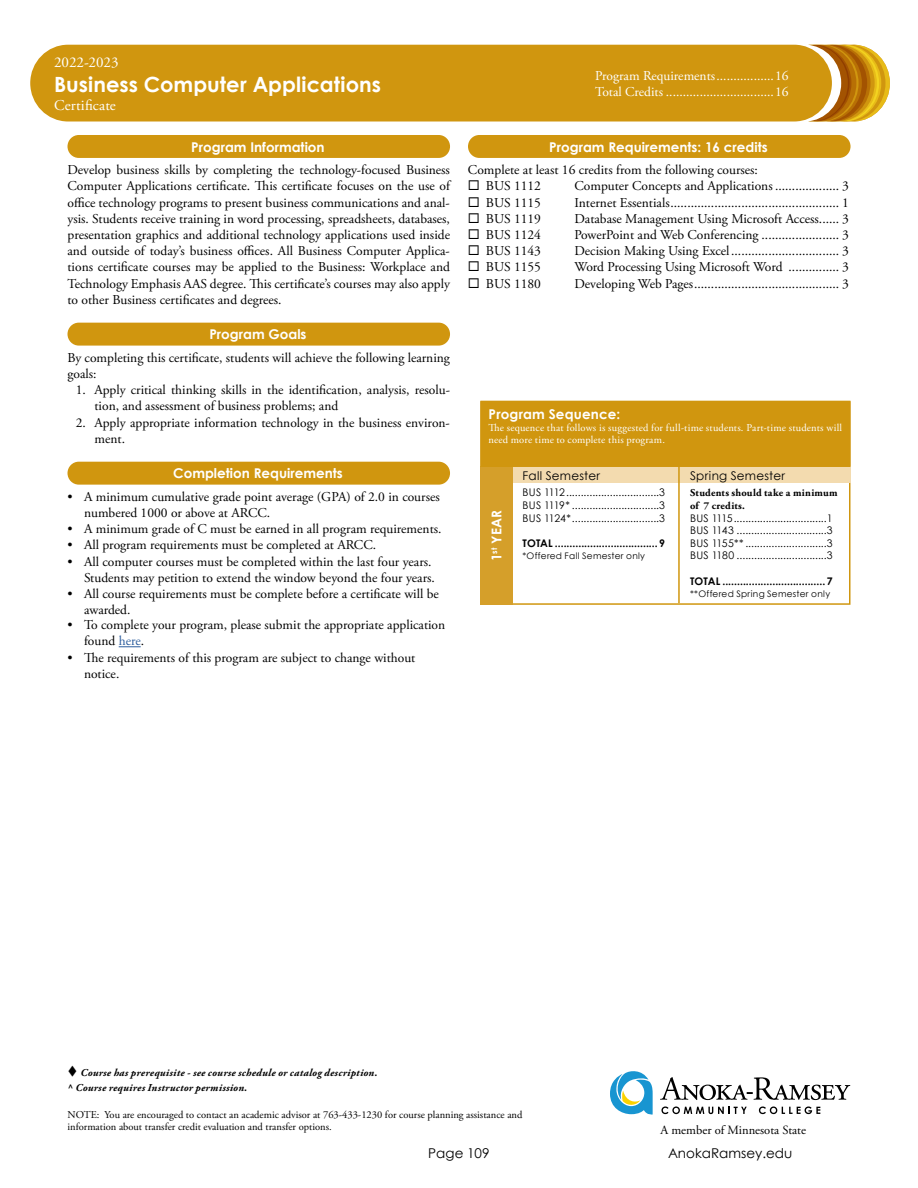
<style>
.page{position:relative;width:918px;height:1188px;background:#fff}
.page>*{position:absolute;margin:0;border:0;box-sizing:border-box;transform-origin:0 0}
.t1{font:700 21px "Century Gothic";letter-spacing:.005em;color:#fff}
.t2{font:15px "Adobe Garamond Pro";letter-spacing:.01em;color:#fff}
.t3{font:13.5px/16.2px "Adobe Garamond Pro";color:#000}
.t4{font:700 13.5px "Century Gothic";color:#fff}
.t5{font:13.5px "Adobe Garamond Pro";color:#fff}
.t6{font:13.5px "Century Gothic";color:#000}
.t7{font:12.6px "Adobe Garamond Pro";color:#000}
.t8{font:12px "Century Gothic";letter-spacing:.025em;color:#000}
.t9{font:10.5px/12.6px "Century Gothic";letter-spacing:.01em;color:#000;text-align:justify}
.t10{font:10.5px/12.6px "Adobe Garamond Pro";color:#000}
.t11{font:10.5px/12px "Adobe Garamond Pro";letter-spacing:.02em;color:#fff}
.t12{font:italic 700 10.5px/14.4px "Adobe Garamond Pro";letter-spacing:.025em;color:#000}
.t13{font:700 10.5px "Century Gothic";letter-spacing:.01em;color:#000}
.t14{font:700 10.5px/12.6px "Adobe Garamond Pro";letter-spacing:.025em;color:#000}
.t15{font:9px "Century Gothic";letter-spacing:.03em;color:#000}
.s1{color:#2c5d9d}
</style>
<div class="page">
<svg style="left:610px;top:1071px;width:43px;height:44px"></svg>
<svg style="left:660px;top:1077px;width:190px;height:23px"></svg>
<svg style="left:661px;top:1107px;width:86px;height:7px"></svg>
<svg style="left:759px;top:1107px;width:61px;height:7px"></svg>
<svg style="left:800px;top:45px;width:90px;height:77px"></svg>
<div style="left:30px;top:45px;width:802px;height:77px;background:#d0960f;border-radius:38px"></div>
<svg style="left:119px;top:646px;width:22px;height:1px"></svg>
<div style="left:68px;top:135px;width:382px;height:23px;background:#d0960f;border-radius:11px"></div>
<div style="left:68px;top:323px;width:382px;height:23px;background:#d0960f;border-radius:11px"></div>
<div style="left:68px;top:462px;width:382px;height:23px;background:#d0960f;border-radius:11px"></div>
<div style="left:468px;top:135px;width:383px;height:23px;background:#d0960f;border-radius:11px"></div>
<div style="left:512px;top:466px;width:338px;height:16px;background:#f3dbaf"></div>
<div style="left:480px;top:466px;width:33px;height:139px;background:#d59f2a"></div>
<div style="left:481px;top:401px;width:369px;height:65px;background:#d0960f"></div>
<div style="left:480px;top:401px;width:370px;height:66px;border:2px solid #d0960f"></div>
<hr style="left:678px;top:466px;width:2px;height:137px;background:#d0960f">
<p class="t2" style="left:54px;top:53px;width:66px">2022-2023</p>
<h1 class="t1" style="left:54px;top:71px;width:329px">Business Computer Applications</h1>
<p class="t2" style="left:54px;top:96px;width:63px">Certificate</p>
<p class="t4" style="left:191px;top:138px;width:135px">Program Information</p>
<p class="t3" style="left:68px;top:162px;width:384px;text-align:justify">Develop business skills by completing the technology-focused Business Computer Applications certificate. This certificate focuses on the use of office technology programs to present business communications and anal&shy;ysis. Students receive training in word processing, spreadsheets, databases, presentation graphics and additional technology applications used inside and outside of today’s business offices. All Business Computer Applica&shy;tions certificate courses may be applied to the Business: Workplace and Technology Emphasis AAS degree. This certificate’s courses may also apply to other Business certificates and degrees.</p>
<p class="t4" style="left:209px;top:326px;width:99px">Program Goals</p>
<p class="t3" style="left:68px;top:350px;width:384px">By completing this certificate, students will achieve the following learning goals:</p>
<p class="t3" style="left:95px;top:382px;width:357px;text-indent:-19px">1. Apply critical thinking skills in the identification, analysis, resolu&shy;tion, and assessment of business problems; and</p>
<p class="t3" style="left:95px;top:415px;width:357px;text-indent:-19px">2. Apply appropriate information technology in the business environ&shy;ment.</p>
<p class="t4" style="left:173px;top:465px;width:171px">Completion Requirements</p>
<p class="t3" style="left:84px;top:489px;width:357px;text-indent:-16px">• A minimum cumulative grade point average (GPA) of 2.0 in courses numbered 1000 or above at ARCC.</p>
<p class="t3" style="left:68px;top:521px;width:374px">• A minimum grade of C must be earned in all program requirements.</p>
<p class="t3" style="left:68px;top:538px;width:308px">• All program requirements must be completed at ARCC.</p>
<p class="t3" style="left:68px;top:554px;width:367px;text-align:right">• All computer courses must be completed within the last four years.<br>Students may petition to extend the window beyond the four years.</p>
<p class="t3" style="left:84px;top:586px;width:356px;text-indent:-16px">• All course requirements must be complete before a certificate will be awarded.</p>
<p class="t3" style="left:84px;top:617px;width:363px;text-indent:-16px">• To complete your program, please submit the appropriate application found <span class="s1">here</span>.</p>
<p class="t3" style="left:84px;top:650px;width:333px;text-indent:-16px">• The requirements of this program are subject to change without notice.</p>
<p class="t5" style="left:595px;top:68px;width:125px">Program Requirements..................</p>
<p class="t5" style="left:775px;top:68px;width:15px">16</p>
<p class="t5" style="left:595px;top:84px;width:73px">Total Credits.................................</p>
<p class="t5" style="left:775px;top:84px;width:15px">16</p>
<p class="t4" style="left:549px;top:138px;width:220px">Program Requirements: 16 credits</p>
<p class="t3" style="left:468px;top:162px;width:292px">Complete at least 16 credits from the following courses:</p>
<p class="t3" style="left:468px;top:178px;width:75px">◻ BUS 1112</p>
<p class="t3" style="left:574px;top:178px;width:203px">Computer Concepts and Applications....................</p>
<p class="t3" style="left:842px;top:178px;width:8px">3</p>
<p class="t3" style="left:468px;top:195px;width:75px">◻ BUS 1115</p>
<p class="t3" style="left:574px;top:195px;width:100px">Internet Essentials...................................................</p>
<p class="t3" style="left:842px;top:195px;width:8px">1</p>
<p class="t3" style="left:468px;top:211px;width:75px">◻ BUS 1119</p>
<p class="t3" style="left:574px;top:211px;width:249px">Database Management Using Microsoft Access.......</p>
<p class="t3" style="left:842px;top:211px;width:8px">3</p>
<p class="t3" style="left:468px;top:227px;width:75px">◻ BUS 1124</p>
<p class="t3" style="left:574px;top:227px;width:189px">PowerPoint and Web Conferencing........................</p>
<p class="t3" style="left:842px;top:227px;width:8px">3</p>
<p class="t3" style="left:468px;top:243px;width:75px">◻ BUS 1143</p>
<p class="t3" style="left:574px;top:243px;width:160px">Decision Making Using Excel.................................</p>
<p class="t3" style="left:842px;top:243px;width:8px">3</p>
<p class="t3" style="left:468px;top:259px;width:75px">◻ BUS 1155</p>
<p class="t3" style="left:574px;top:259px;width:216px">Word Processing Using Microsoft Word ................</p>
<p class="t3" style="left:842px;top:259px;width:8px">3</p>
<p class="t3" style="left:468px;top:276px;width:75px">◻ BUS 1180</p>
<p class="t3" style="left:574px;top:276px;width:124px">Developing Web Pages............................................</p>
<p class="t3" style="left:842px;top:276px;width:8px">3</p>
<p class="t4" style="left:489px;top:406px;width:133px">Program Sequence:</p>
<p class="t11" style="left:489px;top:422px;width:355px">The sequence that follows is suggested for full-time students. Part-time students will need more time to complete this program.</p>
<p class="t8" style="left:523px;top:468px;width:79px">Fall Semester</p>
<p class="t9" style="left:523px;top:486px;width:144px">BUS 1112................................3<br>BUS 1119* ..............................3<br>BUS 1124* ..............................3</p>
<p class="t13" style="left:523px;top:536px;width:144px">TOTAL ...................................9</p>
<p class="t15" style="left:523px;top:551px;width:124px">*Offered Fall Semester only</p>
<p class="t8" style="left:690px;top:468px;width:97px">Spring Semester</p>
<p class="t14" style="left:690px;top:487px;width:149px">Students should take a minimum of 7 credits.</p>
<p class="t9" style="left:690px;top:511px;width:144px">BUS 1115................................1<br>BUS 1143 ...............................3<br>BUS 1155** ............................3<br>BUS 1180 ...............................3</p>
<p class="t13" style="left:690px;top:574px;width:144px">TOTAL ...................................7</p>
<p class="t15" style="left:690px;top:589px;width:142px">**Offered Spring Semester only</p>
<p class="t4" style="left:488px;top:561px;width:52px;rotate:-90deg">1<sup>st</sup> YEAR</p>
<p class="t12" style="left:68px;top:1066px;width:312px">▼ Course has prerequisite - see course schedule or catalog description. ^ Course requires Instructor permission.</p>
<p class="t10" style="left:68px;top:1109px;width:456px">NOTE: You are encouraged to contact an academic advisor at 763-433-1230 for course planning assistance and information about transfer credit evaluation and transfer options.</p>
<p class="t7" style="left:660px;top:1123px;width:147px">A member of Minnesota State</p>
<p class="t6" style="left:428px;top:1145px;width:63px">Page 109</p>
<p class="t6" style="left:668px;top:1145px;width:126px">AnokaRamsey.edu</p>
</div>
